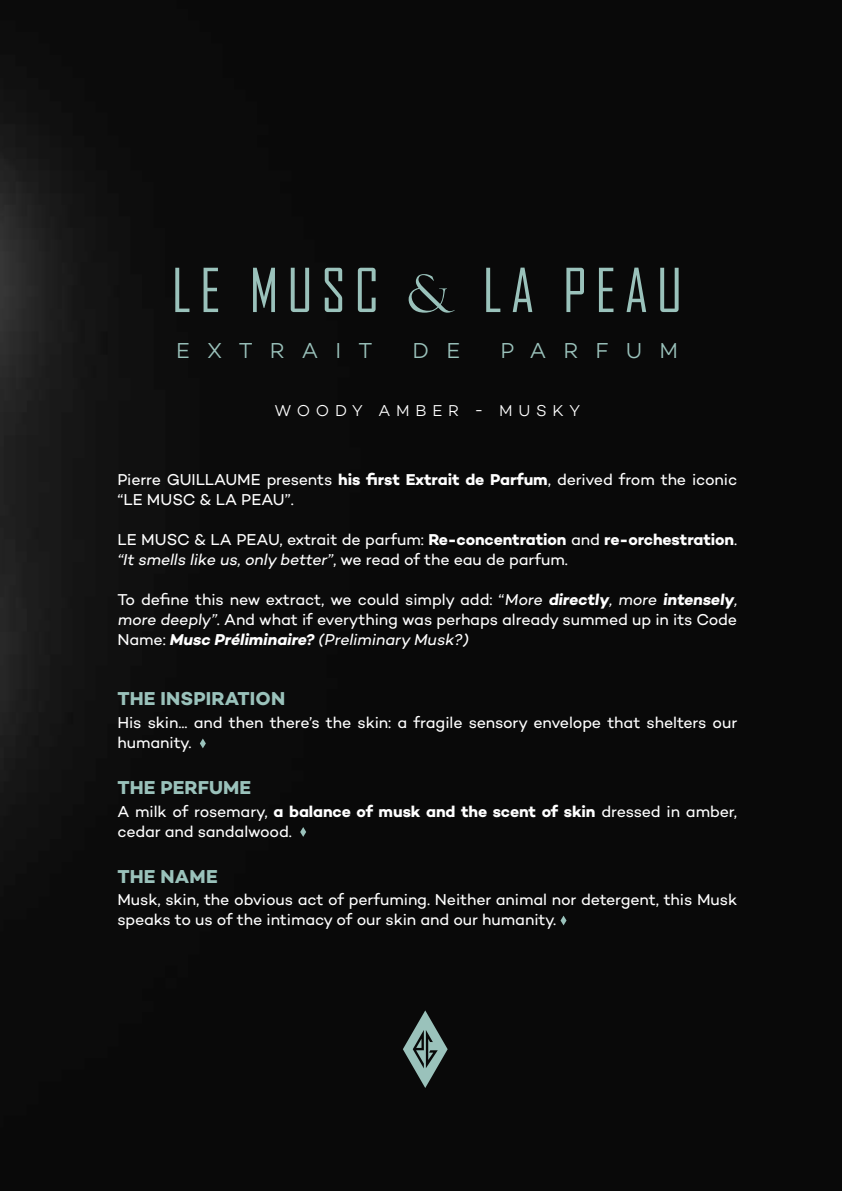
<style>
.page{position:relative;width:842px;height:1191px;background:#fff}
.page>*{position:absolute;margin:0;border:0;box-sizing:border-box;transform-origin:0 0}
.t1{font:58px "Agency FB";letter-spacing:.15em;color:#9ac2bb}
.t2{font:300 22px "Campton";letter-spacing:.785em;color:#9ac2bb}
.t3{font:700 19px "Campton";letter-spacing:.01em;color:#9ac2bb}
.t4{font:16px/20px "Campton";letter-spacing:-.01em;color:#fff}
.t5{font:300 16px "Campton";letter-spacing:.36em;color:#fff}
.s1{font-family:"Felix Titling";font-size:52px}
.s2{font-weight:700}
.s3{font-style:italic}
.s4{font-weight:700;font-style:italic}
</style>
<div class="page">
<img style="left:0;top:0;width:842px;height:1191px">
<svg style="left:200px;top:738px;width:6px;height:10px"></svg>
<svg style="left:300px;top:827px;width:6px;height:10px"></svg>
<svg style="left:560px;top:915px;width:6px;height:10px"></svg>
<svg style="left:403px;top:1010px;width:45px;height:78px;background:#455552"></svg>
<h1 class="t1" style="left:172px;top:255px;width:512px">LE MUSC <span class="s1">&amp;</span> LA PEAU</h1>
<h2 class="t2" style="left:176px;top:337px;width:198px">EXTRAIT</h2>
<h2 class="t2" style="left:413px;top:337px;width:49px">D E</h2>
<h2 class="t2" style="left:501px;top:337px;width:179px">PARFUM</h2>
<p class="t5" style="left:274px;top:401px;width:307px">WOODY AMBER - MUSKY</p>
<p class="t4" style="left:117px;top:469px;width:621px">Pierre GUILLAUME presents <span class="s2">his first Extrait de Parfum</span>, derived from the iconic “LE MUSC &amp; LA PEAU”.</p>
<p class="t4" style="left:117px;top:529px;width:621px">LE MUSC &amp; LA PEAU, extrait de parfum: <span class="s2">Re-concentration</span> and <span class="s2">re-orchestration</span>. <span class="s3">“It smells like us, only better”</span>, we read of the eau de parfum.</p>
<p class="t4" style="left:117px;top:589px;width:624px">To define this new extract, we could simply add: “More <span class="s2">directly</span>, more <span class="s2">intensely</span>, more deeply”. And what if everything was perhaps already summed up in its Code<br>Name: <span class="s4">Musc Préliminaire?</span> <span class="s3">(Preliminary Musk?)</span></p>
<p class="t3" style="left:117px;top:687px;width:169px">THE INSPIRATION</p>
<p class="t4" style="left:117px;top:712px;width:621px">His skin... and then there’s the skin: a fragile sensory envelope that shelters our humanity.</p>
<p class="t3" style="left:117px;top:775px;width:135px">THE PERFUME</p>
<p class="t4" style="left:117px;top:801px;width:621px">A milk of rosemary, <span class="s2">a balance of musk and the scent of skin</span> dressed in amber, cedar and sandalwood.</p>
<p class="t3" style="left:117px;top:864px;width:102px">THE NAME</p>
<p class="t4" style="left:117px;top:889px;width:621px">Musk, skin, the obvious act of perfuming. Neither animal nor detergent, this Musk speaks to us of the intimacy of our skin and our humanity.</p>
</div>
